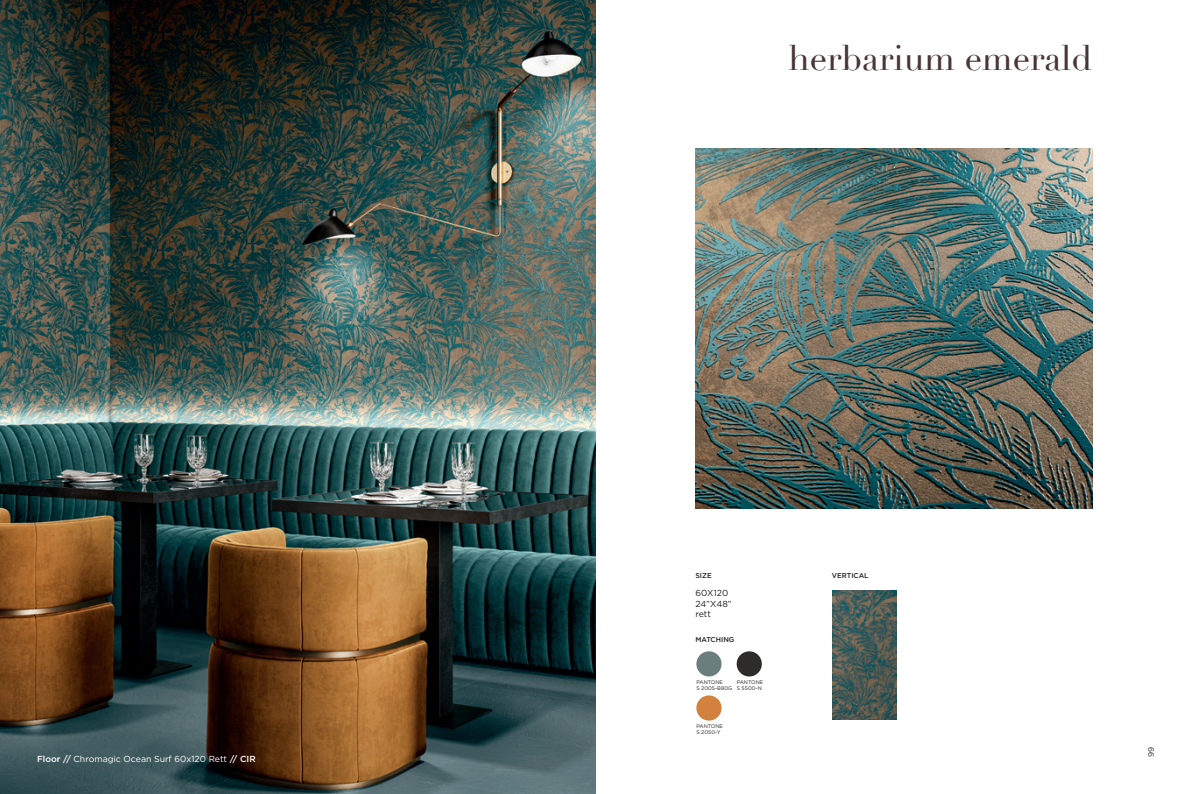
<style>
.page{position:relative;width:1191px;height:794px;background:#fff}
.page>*{position:absolute;margin:0;border:0;box-sizing:border-box;transform-origin:0 0}
.t1{font:35px "Didot";color:#473634}
.t2{font:8.75px "Gotham HTF";color:#fff}
.t3{font:8.75px/10.5px "Gotham HTF";color:#231f20}
.t4{font:7.88px "Gotham HTF";color:#231f20}
.t5{font:500 7px "Gotham HTF";color:#231f20}
.t6{font:5.25px/6.3px "Gotham HTF";color:#231f20}
.s1{font-weight:500}
</style>
<div class="page">
<img style="left:0;top:0;width:595px;height:794px">
<img style="left:695px;top:149px;width:397px;height:359px">
<img style="left:832px;top:590px;width:65px;height:129px">
<div style="left:696px;top:651px;width:25px;height:25px;background:#6a7e7d;border-radius:50%"></div>
<div style="left:736px;top:651px;width:26px;height:25px;background:#2d2c28;border-radius:50%"></div>
<div style="left:696px;top:695px;width:25px;height:25px;background:#d2823e;border-radius:50%"></div>
<h2 class="t2" style="left:37px;top:754px;width:220px"><span class="s1">Floor //</span> Chromagic Ocean Surf 60x120 Rett <span class="s1">// CIR</span></h2>
<h1 class="t1" style="left:788px;top:37px;width:305px">herbarium emerald</h1>
<h3 class="t5" style="left:695px;top:571px;width:18px">SIZE</h3>
<h2 class="t3" style="left:695px;top:588px;width:38px">60X120<br>24”X48” rett</h2>
<h3 class="t5" style="left:695px;top:635px;width:40px">MATCHING</h3>
<p class="t6" style="left:696px;top:679px;width:37px">PANTONE<br>S 2005-B80G</p>
<p class="t6" style="left:736px;top:679px;width:28px">PANTONE<br>S 5500-N</p>
<p class="t6" style="left:696px;top:723px;width:28px">PANTONE<br>S 2050-Y</p>
<h3 class="t5" style="left:832px;top:571px;width:38px">VERTICAL</h3>
<h3 class="t4" style="left:1146px;top:756px;width:12px;rotate:-90deg">99</h3>
</div>
